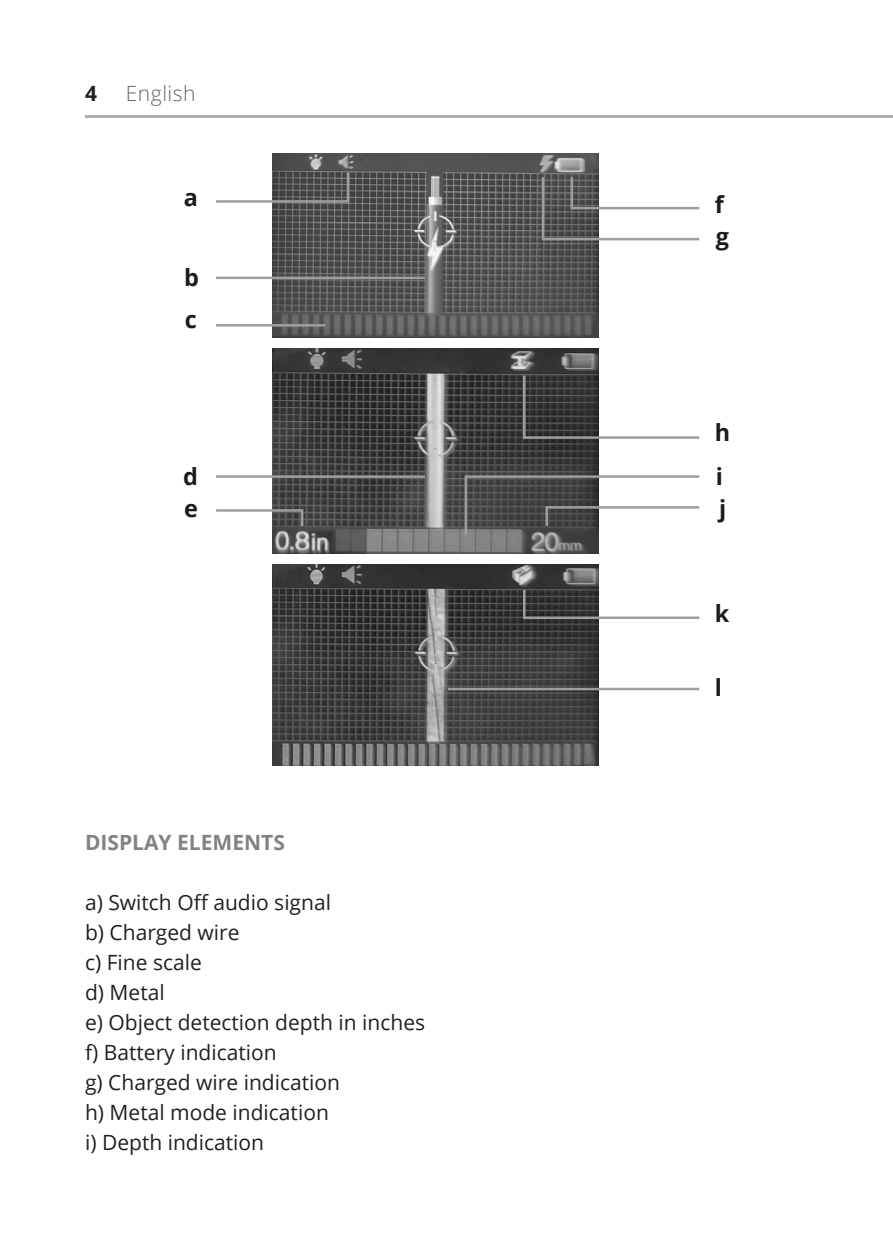
<style>
.page{position:relative;width:893px;height:1259px;background:#fff}
.page>*{position:absolute;margin:0;border:0;box-sizing:border-box;transform-origin:0 0}
.t1{font:700 23.4px/31.8px "Open Sans";color:#1c1c1c}
.Стиль_абзаца_1{font:21px "Open Sans";color:#231f20}
.Стиль_абзаца_1-2{font:700 21px "Open Sans";color:#808285}
.t2{font:300 21px "Open Sans";letter-spacing:.025em;color:#656568}
.t3{font:700 21px "Open Sans";color:#231f20}
</style>
<div class="page">
<hr style="left:85px;top:115px;width:808px;height:3px;background:#aeafb3">
<img style="left:273px;top:153px;width:325px;height:17px">
<img style="left:273px;top:691px;width:325px;height:75px">
<svg style="left:216px;top:170px;width:484px;height:521px"></svg>
<p class="t3" style="left:85px;top:79px;width:13px">4</p>
<p class="t2" style="left:126px;top:79px;width:71px">English</p>
<p class="t1" style="left:184px;top:181px;width:16px">a</p>
<p class="t1" style="left:184px;top:256px;width:16px;line-height:41.7px">b c</p>
<p class="t1" style="left:183px;top:460px;width:16px">d e</p>
<p class="Стиль_абзаца_1-2" style="left:85px;top:827px;width:201px">DISPLAY ELEMENTS</p>
<p class="Стиль_абзаца_1" style="left:85px;top:887px;width:247px">a) Switch Off audio signal</p>
<p class="Стиль_абзаца_1" style="left:85px;top:917px;width:156px">b) Charged wire</p>
<p class="Стиль_абзаца_1" style="left:85px;top:947px;width:118px">c) Fine scale</p>
<p class="Стиль_абзаца_1" style="left:85px;top:977px;width:81px">d) Metal</p>
<p class="Стиль_абзаца_1" style="left:85px;top:1007px;width:342px">e) Object detection depth in inches</p>
<p class="Стиль_абзаца_1" style="left:85px;top:1037px;width:193px">f) Battery indication</p>
<p class="Стиль_абзаца_1" style="left:85px;top:1067px;width:257px">g) Charged wire indication</p>
<p class="Стиль_абзаца_1" style="left:85px;top:1097px;width:245px">h) Metal mode indication</p>
<p class="Стиль_абзаца_1" style="left:85px;top:1127px;width:181px">i) Depth indication</p>
<p class="t1" style="left:715px;top:188px;width:11px">f</p>
<p class="t1" style="left:716px;top:220px;width:15px">g</p>
<p class="t1" style="left:715px;top:416px;width:17px">h</p>
<p class="t1" style="left:716px;top:460px;width:12px">i j</p>
<p class="t1" style="left:715px;top:597px;width:16px">k</p>
<p class="t1" style="left:715px;top:671px;width:9px">l</p>
</div>
